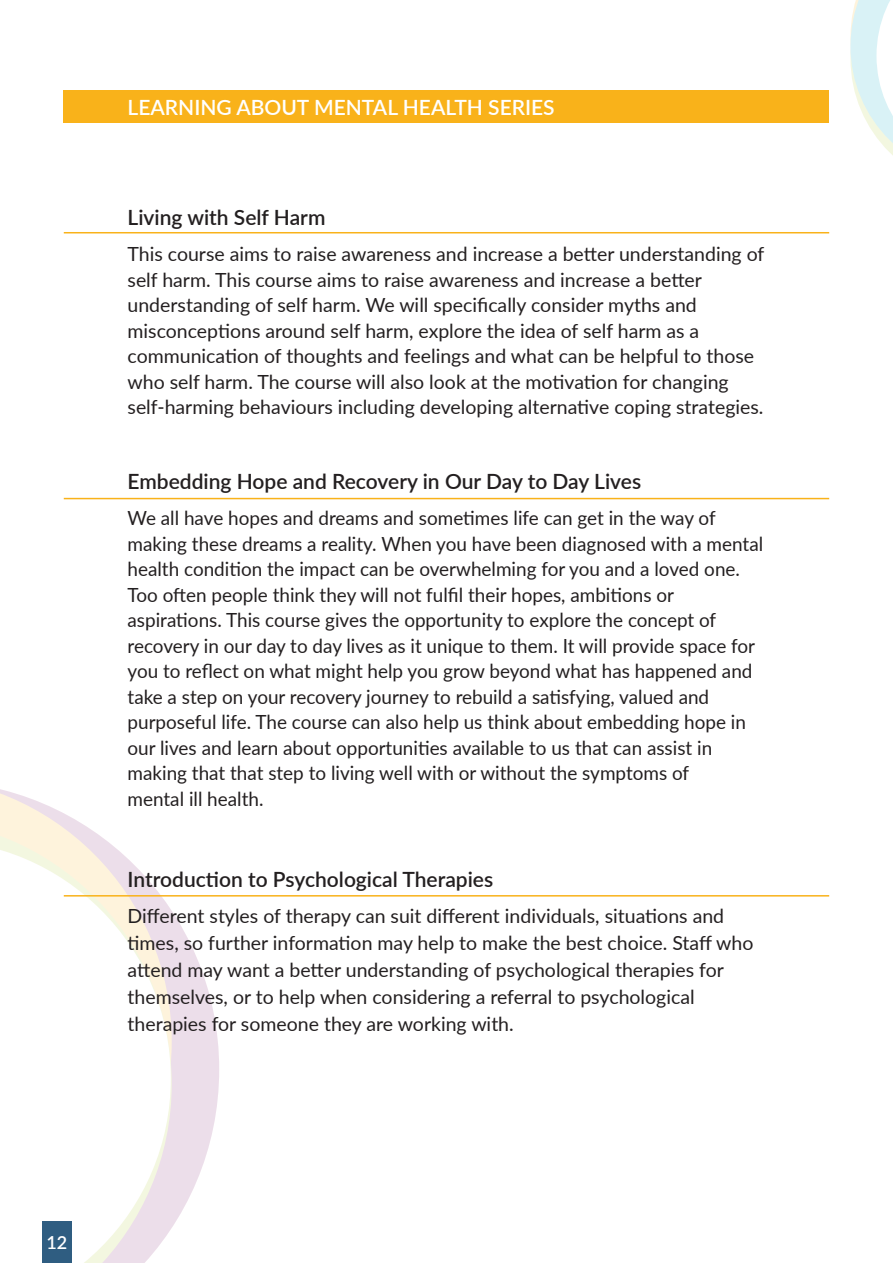
<style>
.page{position:relative;width:893px;height:1263px;background:#fff}
.page>*{position:absolute;margin:0;border:0;box-sizing:border-box;transform-origin:0 0}
.t1{font:600 21px "Lato";color:#231f20}
.t2{font:600 21px "Lato";color:#fff}
.t3{font:19.5px/25.5px "Lato";color:#231f20}
.t4{font:600 18px "Lato";color:#fff}
</style>
<div class="page">
<svg style="left:172px;top:896px;width:47px;height:331px;fill:#ecdeea"></svg>
<svg style="left:0;top:789px;width:74px;height:30px"></svg>
<svg style="left:0;top:819px;width:172px;height:410px"></svg>
<svg style="left:0;top:822px;width:135px;height:18px"></svg>
<svg style="left:0;top:840px;width:171px;height:423px"></svg>
<svg style="left:850px;top:0;width:43px;height:155px"></svg>
<div style="left:43px;top:1221px;width:29px;height:42px;background:#2f5d81"></div>
<div style="left:64px;top:90px;width:765px;height:33px;background:#f9b21a"></div>
<hr style="left:64px;top:232px;width:765px;height:1px;background:#f9b21a">
<hr style="left:64px;top:498px;width:765px;height:1px;background:#f9b21a">
<hr style="left:64px;top:895px;width:765px;height:1px;background:#f9b21a">
<p class="t2" style="left:128px;top:92px;width:429px">LEARNING ABOUT MENTAL HEALTH SERIES</p>
<p class="t1" style="left:128px;top:202px;width:199px">Living with Self Harm</p>
<p class="t3" style="left:128px;top:241px;width:638px">This course aims to raise awareness and increase a better understanding of</p>
<p class="t3" style="left:128px;top:266px;width:576px">self harm. This course aims to raise awareness and increase a better</p>
<p class="t3" style="left:128px;top:292px;width:571px">understanding of self harm. We will specifically consider myths and</p>
<p class="t3" style="left:128px;top:317px;width:573px">misconceptions around self harm, explore the idea of self harm as a</p>
<p class="t3" style="left:128px;top:343px;width:637px">communication of thoughts and feelings and what can be helpful to those who self harm. The course will also look at the motivation for changing self-harming behaviours including developing alternative coping strategies.</p>
<p class="t1" style="left:128px;top:466px;width:515px">Embedding Hope and Recovery in Our Day to Day Lives</p>
<p class="t3" style="left:128px;top:505px;width:637px">We all have hopes and dreams and sometimes life can get in the way of making these dreams a reality. When you have been diagnosed with a mental health condition the impact can be overwhelming for you and a loved one.<br>Too often people think they will not fulfil their hopes, ambitions or</p>
<p class="t3" style="left:128px;top:607px;width:629px">aspirations. This course gives the opportunity to explore the concept of recovery in our day to day lives as it unique to them. It will provide space for you to reflect on what might help you grow beyond what has happened and take a step on your recovery journey to rebuild a satisfying, valued and</p>
<p class="t3" style="left:128px;top:709px;width:620px">purposeful life. The course can also help us think about embedding hope in our lives and learn about opportunities available to us that can assist in</p>
<p class="t3" style="left:128px;top:760px;width:563px">making that that step to living well with or without the symptoms of</p>
<p class="t3" style="left:128px;top:785px;width:137px">mental ill health.</p>
<p class="t1" style="left:128px;top:864px;width:367px">Introduction to Psychological Therapies</p>
<p class="t3" style="left:128px;top:901px;width:627px;line-height:27px">Different styles of therapy can suit different individuals, situations and times, so further information may help to make the best choice. Staff who attend may want a better understanding of psychological therapies for themselves, or to help when considering a referral to psychological</p>
<p class="t3" style="left:128px;top:1010px;width:388px">therapies for someone they are working with.</p>
<p class="t4" style="left:46px;top:1229px;width:22px">12</p>
</div>
